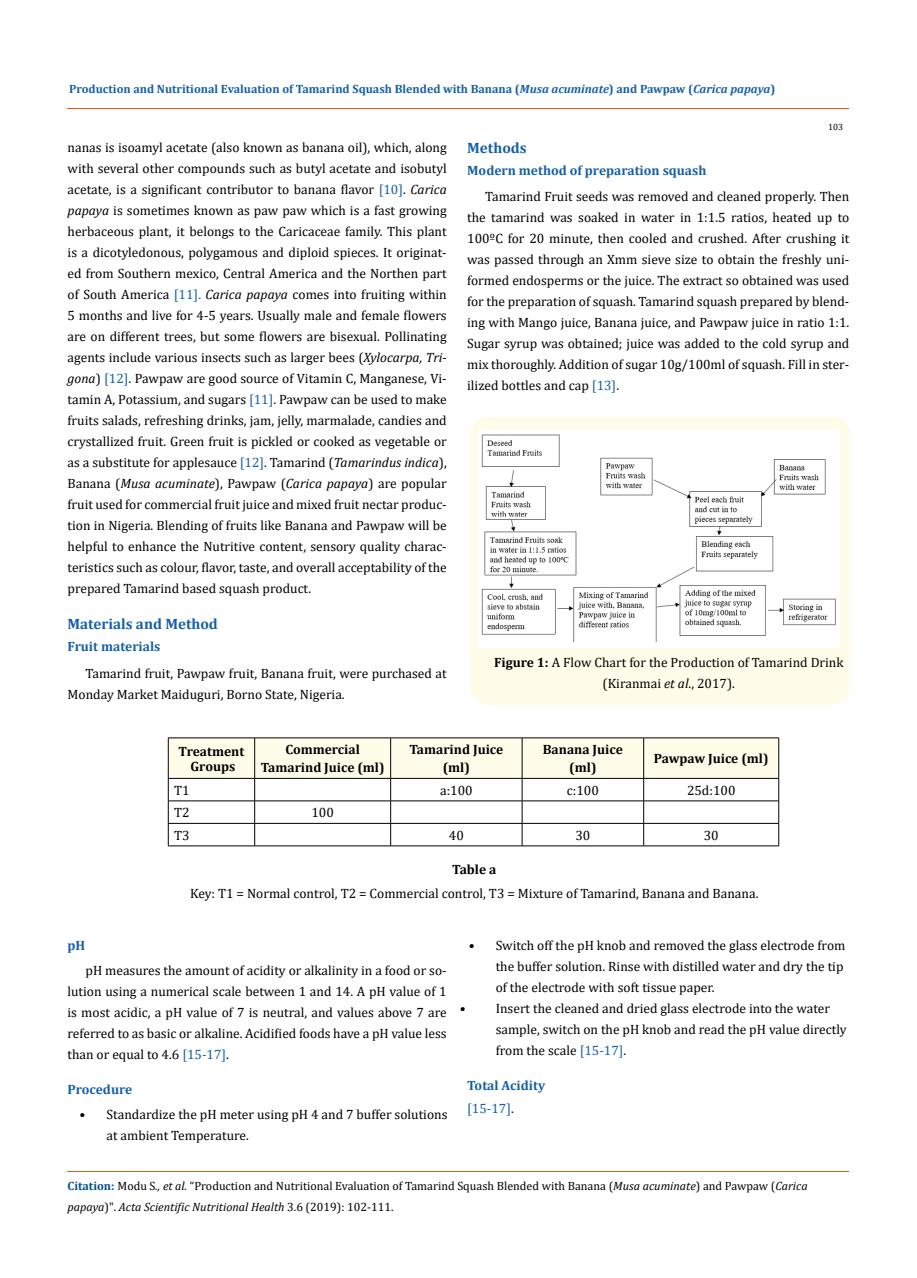
<style>
.page{position:relative;width:917px;height:1278px;background:#fff}
.page>*{position:absolute;margin:0;border:0;box-sizing:border-box;transform-origin:0 0}
.t1{font:700 15px "Cambria";color:#1560a6}
.t2{font:13.5px/21px "Cambria";color:#000}
.t3{font:700 13.5px/18px "Cambria";color:#000;text-align:center}
.t4{font:700 13.5px/22.8px "Cambria";color:#1560a6}
.t5{font:12px/21px "Cambria";color:#000}
.t6{font:700 12px "Cambria";color:#1560a6}
.t7{font:9px "Cambria";color:#000}
.s1{font-style:italic}
.s2{color:#1560a6}
.s3{font-weight:700}
.s4{font-weight:400}
.s5{font-weight:400;color:#000}
.s6{font-weight:700;color:#035089}
</style>
<div class="page">
<hr style="left:67px;top:109px;width:782px;height:1px;background:#e05d1a">
<div style="left:470px;top:417px;width:380px;height:288px;background:#fffde9;border-radius:18px"></div>
<img style="left:478px;top:431px;width:361px;height:216px">
<svg style="left:168px;top:738px;width:611px;height:108px"></svg>
<hr style="left:168px;top:846px;width:87px;height:1px;background:#000">
<hr style="left:255px;top:846px;width:135px;height:1px;background:#000">
<hr style="left:390px;top:846px;width:132px;height:1px;background:#000">
<hr style="left:522px;top:846px;width:121px;height:1px;background:#000">
<hr style="left:643px;top:846px;width:136px;height:1px;background:#000">
<hr style="left:67px;top:1171px;width:782px;height:1px;background:#e05d1a">
<p class="t6" style="left:69px;top:81px;width:707px">Production and Nutritional Evaluation of Tamarind Squash Blended with Banana (<span class="s1">Musa acuminate</span>) and Pawpaw (<span class="s1">Carica papaya</span>)</p>
<p class="t7" style="left:828px;top:122px;width:16px">103</p>
<p class="t2" style="left:68px;top:136px;width:381px;text-align:justify">nanas is isoamyl acetate (also known as banana oil), which, along with several other compounds such as butyl acetate and isobutyl acetate, is a significant contributor to banana flavor <span class="s2">[10]</span>. <span class="s1">Carica papaya</span> is sometimes known as paw paw which is a fast growing herbaceous plant, it belongs to the Caricaceae family. This plant is a dicotyledonous, polygamous and diploid spieces. It originat&shy;ed from Southern mexico, Central America and the Northen part of South America <span class="s2">[11].</span> <span class="s1">Carica papaya</span> comes into fruiting within 5 months and live for 4-5 years. Usually male and female flowers are on different trees, but some flowers are bisexual. Pollinating agents include various insects such as larger bees (<span class="s1">Xylocarpa, Tri&shy;gona</span>) <span class="s2">[12]</span>. Pawpaw are good source of Vitamin C, Manganese, Vi&shy;tamin A, Potassium, and sugars <span class="s2">[11]</span>. Pawpaw can be used to make fruits salads, refreshing drinks, jam, jelly, marmalade, candies and crystallized fruit. Green fruit is pickled or cooked as vegetable or as a substitute for applesauce <span class="s2">[12]</span>. Tamarind (<span class="s1">Tamarindus indica</span>), Banana (<span class="s1">Musa acuminate</span>), Pawpaw (<span class="s1">Carica papaya</span>) are popular fruit used for commercial fruit juice and mixed fruit nectar produc&shy;tion in Nigeria. Blending of fruits like Banana and Pawpaw will be helpful to enhance the Nutritive content, sensory quality charac&shy;teristics such as colour, flavor, taste, and overall acceptability of the prepared Tamarind based squash product.</p>
<p class="t1" style="left:68px;top:613px;width:152px">Materials and Method</p>
<p class="t2" style="left:67px;top:663px;width:381px;text-indent:18px">Tamarind fruit, Pawpaw fruit, Banana fruit, were purchased at<br>Monday Market Maiduguri, Borno State, Nigeria.</p>
<p class="t4" style="left:67px;top:635px;width:94px">Fruit materials</p>
<p class="t1" style="left:467px;top:137px;width:61px">Methods</p>
<p class="t2" style="left:467px;top:186px;width:383px;text-align:justify;text-indent:18px">Tamarind Fruit seeds was removed and cleaned properly. Then the tamarind was soaked in water in 1:1.5 ratios, heated up to 100ºC for 20 minute, then cooled and crushed. After crushing it was passed through an Xmm sieve size to obtain the freshly uni&shy;formed endosperms or the juice. The extract so obtained was used for the preparation of squash. Tamarind squash prepared by blend&shy;ing with Mango juice, Banana juice, and Pawpaw juice in ratio 1:1.<br>Sugar syrup was obtained; juice was added to the cold syrup and mix thoroughly. Addition of sugar 10g/100ml of squash. Fill in ster&shy;ilized bottles and cap <span class="s2">[13]</span>.</p>
<p class="t4" style="left:467px;top:158px;width:241px">Modern method of preparation squash</p>
<p class="t2" style="left:494px;top:652px;width:351px;text-align:center"><span class="s3">Figure 1:</span> A Flow Chart for the Production of Tamarind Drink (Kiranmai <span class="s1">et al</span>., 2017).</p>
<p class="t3" style="left:178px;top:743px;width:67px;line-height:15px">Treatment<br>Groups</p>
<p class="t3" style="left:261px;top:740px;width:125px">Commercial<br>Tamarind Juice (ml)</p>
<p class="t3" style="left:409px;top:740px;width:96px">Tamarind Juice (ml)</p>
<p class="t3" style="left:543px;top:740px;width:82px">Banana Juice (ml)</p>
<p class="t3" style="left:654px;top:749px;width:116px">Pawpaw Juice (ml)</p>
<p class="t2" style="left:174px;top:780px;width:17px">T1</p>
<p class="t2" style="left:440px;top:780px;width:34px">a:100</p>
<p class="t2" style="left:567px;top:780px;width:33px">c:100</p>
<p class="t2" style="left:687px;top:780px;width:50px">25d:100</p>
<p class="t2" style="left:174px;top:802px;width:17px">T2</p>
<p class="t2" style="left:311px;top:802px;width:24px">100</p>
<p class="t2" style="left:174px;top:825px;width:17px">T3</p>
<p class="t2" style="left:449px;top:825px;width:16px">40</p>
<p class="t2" style="left:575px;top:825px;width:16px">30</p>
<p class="t2" style="left:703px;top:825px;width:16px">30</p>
<p class="t3" style="left:452px;top:860px;width:46px">Table a</p>
<p class="t2" style="left:190px;top:882px;width:569px">Key: T1 = Normal control, T2 = Commercial control, T3 = Mixture of Tamarind, Banana and Banana.</p>
<p class="t4" style="left:68px;top:934px;width:19px">pH</p>
<p class="t2" style="left:67px;top:960px;width:381px;text-align:justify;text-indent:18px">pH measures the amount of acidity or alkalinity in a food or so&shy;lution using a numerical scale between 1 and 14. A pH value of 1 is most acidic, a pH value of 7 is neutral, and values above 7 are referred to as basic or alkaline. Acidified foods have a pH value less than or equal to 4.6 <span class="s2">[15-17]</span>.</p>
<p class="t4" style="left:68px;top:1077px;width:66px">Procedure</p>
<p class="t2" style="left:106px;top:1104px;width:342px;text-indent:-27px">• Standardize the pH meter using pH 4 and 7 buffer solutions at ambient Temperature.</p>
<p class="t2" style="left:495px;top:935px;width:351px;text-indent:-27px">• Switch off the pH knob and removed the glass electrode from the buffer solution. Rinse with distilled water and dry the tip of the electrode with soft tissue paper.</p>
<p class="t2" style="left:495px;top:998px;width:352px;text-indent:-36px">• Insert the cleaned and dried glass electrode into the water sample, switch on the pH knob and read the pH value directly from the scale <span class="s2">[15-17]</span>.</p>
<p class="t4" style="left:467px;top:1074px;width:80px">Total Acidity <span class="s4">[15-17]</span><span class="s5">.</span></p>
<p class="t5" style="left:67px;top:1176px;width:741px"><span class="s6">Citation:</span> Modu S<span class="s1">., et al.</span> “Production and Nutritional Evaluation of Tamarind Squash Blended with Banana (<span class="s1">Musa acuminate</span>) and Pawpaw (<span class="s1">Carica papaya</span>)". <span class="s1">Acta Scientific Nutritional Health</span> 3.6 (2019): 102-111.</p>
</div>
